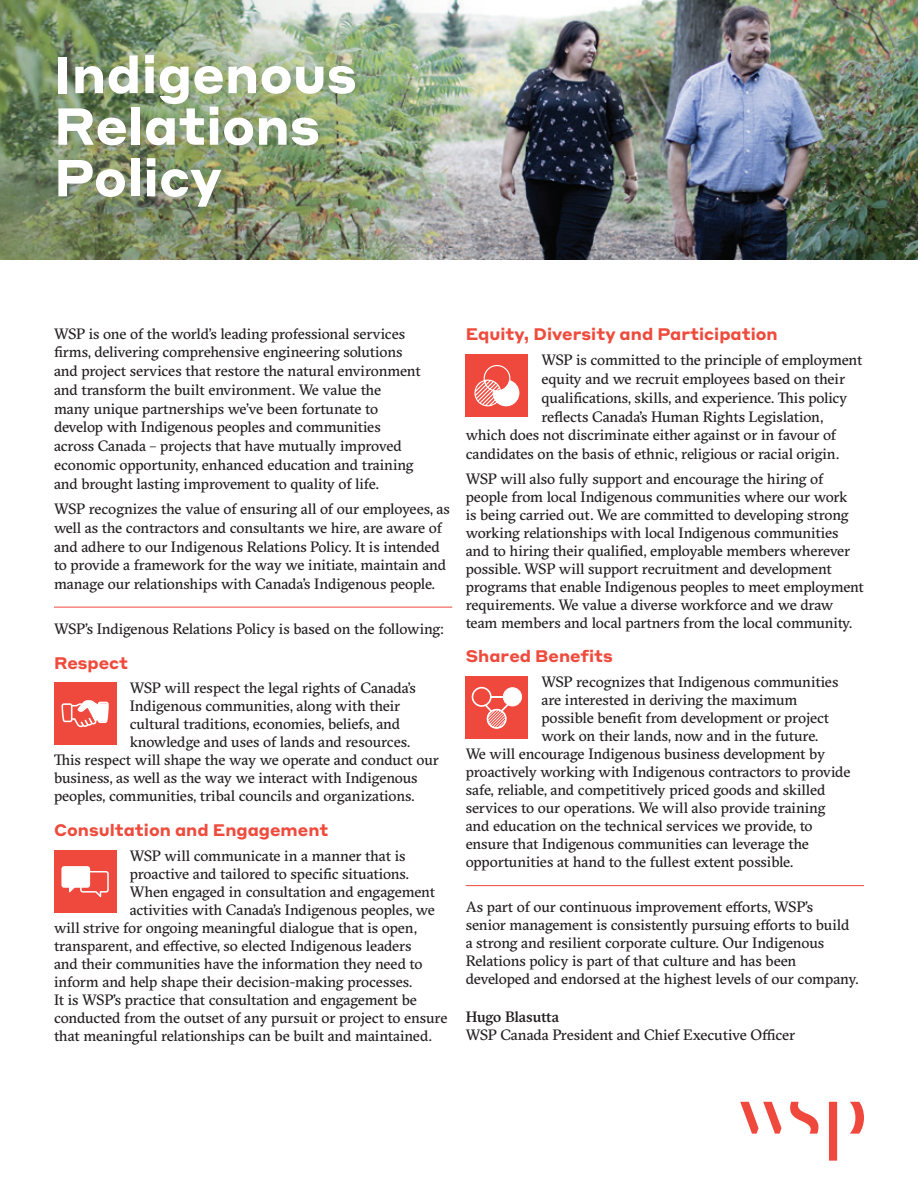
<style>
.page{position:relative;width:918px;height:1188px;background:#fff}
.page>*{position:absolute;margin:0;border:0;box-sizing:border-box;transform-origin:0 0}
.t1{font:700 51.15px "Styrene A";color:#fff}
.subheader{font:700 16.5px "Styrene A";color:#ef4b3d}
.Body_after{font:15px/18px "GT Sectra";letter-spacing:-.01em;color:#231f20}
.Body{font:15px/18.8px "GT Sectra";letter-spacing:-.01em;color:#231f20}
.s1{font-weight:500}
</style>
<div class="page">
<img style="left:0;top:0;width:918px;height:259px">
<img style="left:0;top:0;width:497px;height:258px">
<div style="left:466px;top:355px;width:62px;height:62px;background:#ef483d"></div>
<svg style="left:474px;top:365px;width:45px;height:41px"></svg>
<div style="left:466px;top:677px;width:62px;height:62px;background:#ef483d"></div>
<svg style="left:472px;top:687px;width:50px;height:42px"></svg>
<div style="left:54px;top:851px;width:62px;height:62px;background:#ef483d"></div>
<svg style="left:61px;top:866px;width:48px;height:31px"></svg>
<div style="left:54px;top:683px;width:62px;height:62px;background:#ef483d"></div>
<svg style="left:61px;top:700px;width:48px;height:27px"></svg>
<div style="left:55px;top:47px;width:313px;height:167px;background:#566747;opacity:.3"></div>
<svg style="left:850px;top:1102px;width:14px;height:32px"></svg>
<svg style="left:740px;top:1102px;width:42px;height:32px"></svg>
<svg style="left:829px;top:1102px;width:8px;height:59px"></svg>
<svg style="left:790px;top:1102px;width:28px;height:32px"></svg>
<hr style="left:54px;top:607px;width:398px;height:1px;background:#ef483d">
<hr style="left:466px;top:885px;width:398px;height:1px;background:#ef483d">
<p class="t1" style="left:54px;top:31px;width:304px">Indigenous</p>
<p class="t1" style="left:54px;top:83px;width:268px">Relations</p>
<p class="t1" style="left:54px;top:134px;width:169px">Policy</p>
<p class="Body" style="left:54px;top:324px;width:368px">WSP is one of the world’s leading professional services firms, delivering comprehensive engineering solutions and project services that restore the natural environment and transform the built environment. We value the many unique partnerships we’ve been fortunate to develop with Indigenous peoples and communities across Canada – projects that have mutually improved economic opportunity, enhanced education and training and brought lasting improvement to quality of life.</p>
<p class="Body" style="left:54px;top:500px;width:397px">WSP recognizes the value of ensuring all of our employees, as well as the contractors and consultants we hire, are aware of and adhere to our Indigenous Relations Policy. It is intended to provide a framework for the way we initiate, maintain and manage our relationships with Canada’s Indigenous people.</p>
<p class="Body_after" style="left:54px;top:620px;width:391px">WSP’s Indigenous Relations Policy is based on the following:</p>
<p class="subheader" style="left:54px;top:649px;width:76px">Respect</p>
<p class="Body_after" style="left:130px;top:679px;width:288px">WSP will respect the legal rights of Canada’s</p>
<p class="Body_after" style="left:130px;top:697px;width:272px">Indigenous communities, along with their</p>
<p class="Body_after" style="left:130px;top:715px;width:272px">cultural traditions, economies, beliefs, and</p>
<p class="Body_after" style="left:130px;top:733px;width:282px">knowledge and uses of lands and resources.</p>
<p class="Body_after" style="left:54px;top:751px;width:386px">This respect will shape the way we operate and conduct our</p>
<p class="Body_after" style="left:54px;top:769px;width:365px">business, as well as the way we interact with Indigenous</p>
<p class="Body_after" style="left:54px;top:787px;width:362px">peoples, communities, tribal councils and organizations.</p>
<p class="subheader" style="left:54px;top:816px;width:276px">Consultation and Engagement</p>
<p class="Body_after" style="left:130px;top:847px;width:277px">WSP will communicate in a manner that is</p>
<p class="Body_after" style="left:130px;top:865px;width:281px">proactive and tailored to specific situations.</p>
<p class="Body_after" style="left:130px;top:883px;width:307px">When engaged in consultation and engagement</p>
<p class="Body_after" style="left:130px;top:901px;width:307px">activities with Canada’s Indigenous peoples, we</p>
<p class="Body_after" style="left:54px;top:919px;width:364px">will strive for ongoing meaningful dialogue that is open,</p>
<p class="Body_after" style="left:54px;top:937px;width:359px">transparent, and effective, so elected Indigenous leaders</p>
<p class="Body_after" style="left:54px;top:955px;width:370px">and their communities have the information they need to</p>
<p class="Body_after" style="left:54px;top:973px;width:360px">inform and help shape their decision-making processes.</p>
<p class="Body_after" style="left:54px;top:991px;width:365px">It is WSP’s practice that consultation and engagement be</p>
<p class="Body_after" style="left:54px;top:1009px;width:395px">conducted from the outset of any pursuit or project to ensure</p>
<p class="Body_after" style="left:54px;top:1027px;width:379px">that meaningful relationships can be built and maintained.</p>
<p class="subheader" style="left:466px;top:320px;width:314px">Equity, Diversity and Participation</p>
<p class="Body" style="left:542px;top:351px;width:322px">WSP is committed to the principle of employment</p>
<p class="Body" style="left:542px;top:370px;width:305px">equity and we recruit employees based on their</p>
<p class="Body" style="left:542px;top:389px;width:307px">qualifications, skills, and experience. This policy</p>
<p class="Body" style="left:542px;top:407px;width:283px">reflects Canada’s Human Rights Legislation,</p>
<p class="Body" style="left:466px;top:426px;width:372px">which does not discriminate either against or in favour of</p>
<p class="Body" style="left:466px;top:445px;width:375px">candidates on the basis of ethnic, religious or racial origin.</p>
<p class="Body_after" style="left:466px;top:470px;width:400px">WSP will also fully support and encourage the hiring of people from local Indigenous communities where our work<br>is being carried out. We are committed to developing strong working relationships with local Indigenous communities and to hiring their qualified, employable members wherever possible. WSP will support recruitment and development programs that enable Indigenous peoples to meet employment requirements. We value a diverse workforce and we draw team members and local partners from the local community.</p>
<p class="subheader" style="left:466px;top:642px;width:149px">Shared Benefits</p>
<p class="Body_after" style="left:541px;top:673px;width:298px">WSP recognizes that Indigenous communities</p>
<p class="Body_after" style="left:541px;top:691px;width:257px">are interested in deriving the maximum</p>
<p class="Body_after" style="left:541px;top:709px;width:289px">possible benefit from development or project</p>
<p class="Body_after" style="left:541px;top:727px;width:278px">work on their lands, now and in the future.</p>
<p class="Body_after" style="left:466px;top:745px;width:361px">We will encourage Indigenous business development by</p>
<p class="Body_after" style="left:466px;top:763px;width:386px">proactively working with Indigenous contractors to provide</p>
<p class="Body_after" style="left:466px;top:781px;width:361px">safe, reliable, and competitively priced goods and skilled</p>
<p class="Body_after" style="left:466px;top:799px;width:361px">services to our operations. We will also provide training</p>
<p class="Body_after" style="left:466px;top:817px;width:348px">and education on the technical services we provide, to</p>
<p class="Body_after" style="left:466px;top:835px;width:345px">ensure that Indigenous communities can leverage the</p>
<p class="Body_after" style="left:466px;top:853px;width:329px">opportunities at hand to the fullest extent possible.</p>
<p class="Body_after" style="left:466px;top:898px;width:394px">As part of our continuous improvement efforts, WSP’s<br>senior management is consistently pursuing efforts to build a strong and resilient corporate culture. Our Indigenous Relations policy is part of that culture and has been developed and endorsed at the highest levels of our company.</p>
<p class="Body_after" style="left:466px;top:1009px;width:331px"><span class="s1">Hugo Blasutta<br></span>WSP Canada President and Chief Executive Officer</p>
</div>
